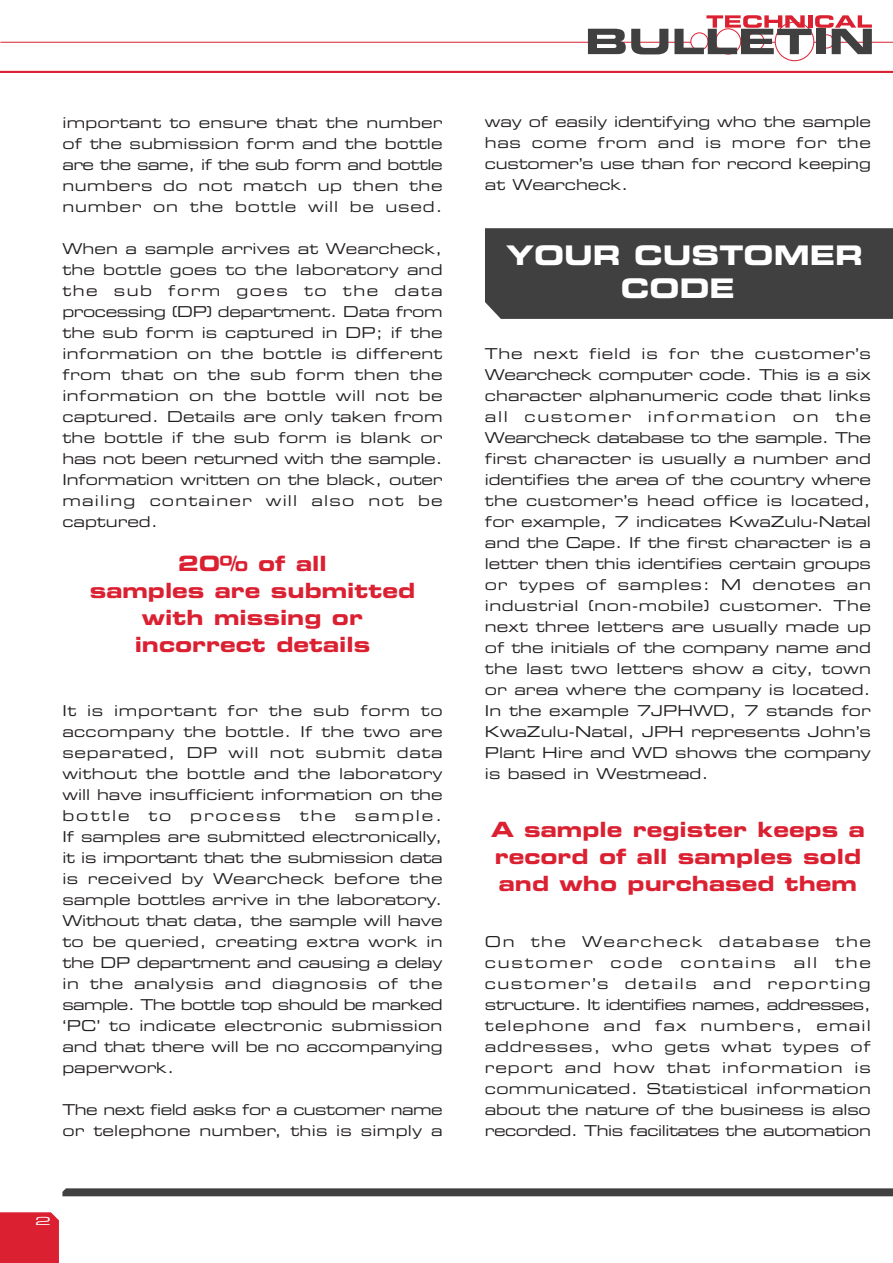
<style>
.page{position:relative;width:893px;height:1263px;background:#fff}
.page>*{position:absolute;margin:0;border:0;box-sizing:border-box;transform-origin:0 0}
.t1{font:27px/33px "Eurostile Bold Extended Two";color:#fff;text-align:center}
.t2{font:21px/27px "Eurostile Bold Extended Two";color:#da2031;text-align:center}
.t3{font:15px/21px "Eurostile Extended Two";letter-spacing:-.005em;color:#231f20;text-align:justify}
.t4{font:15px/21px "Eurostile Extended Two";letter-spacing:-.035em;color:#231f20}
.t5{font:15px "Eurostile Extended Two";letter-spacing:.13em;color:#231f20}
.t6{font:12.15px "Eurostile Extended Roman DTC";color:#fff;scale:1.52 1}
</style>
<div class="page">
<div style="left:485px;top:228px;width:407px;height:91px;background:#404041"></div>
<svg style="left:62px;top:1188px;width:830px;height:8px"></svg>
<hr style="left:0;top:42px;width:892px;height:1px;background:#da2031">
<svg style="left:588px;top:29px;width:37px;height:25px"></svg>
<svg style="left:631px;top:29px;width:37px;height:25px"></svg>
<svg style="left:674px;top:15px;width:197px;height:46px"></svg>
<hr style="left:0;top:71px;width:892px;height:2px;background:#da2031">
<div style="left:0;top:1212px;width:59px;height:51px;background:#da2031"></div>
<p class="t3" style="left:62px;top:114px;width:381px">important to ensure that the number of the submission form and the bottle are the same, if the sub form and bottle numbers do not match up then the number on the bottle will be used.</p>
<p class="t3" style="left:62px;top:240px;width:381px">When a sample arrives at Wearcheck, the bottle goes to the laboratory and the sub form goes to the data processing (DP) department. Data from the sub form is captured in DP; if the information on the bottle is different from that on the sub form then the information on the bottle will not be captured. Details are only taken from the bottle if the sub form is blank or has not been returned with the sample.<br>Information written on the black, outer mailing container will also not be captured.</p>
<h2 class="t2" style="left:90px;top:552px;width:327px">20% of all<br>samples are submitted with missing or incorrect details</h2>
<p class="t3" style="left:62px;top:702px;width:381px">It is important for the sub form to accompany the bottle. If the two are separated, DP will not submit data without the bottle and the laboratory will have insufficient information on the bottle</p>
<p class="t3" style="left:62px;top:807px;width:381px;text-indent:292px">sample.<br>If samples are submitted electronically, it is important that the submission data is received by Wearcheck before the sample bottles arrive in the laboratory.<br>Without that data, the sample will have to be queried, creating extra work in the DP department and causing a delay in the analysis and diagnosis of the sample. The bottle top should be marked ‘PC’ to indicate electronic submission and that there will be no accompanying paperwork.</p>
<p class="t4" style="left:62px;top:1101px;width:381px">The next field asks for a customer name or telephone number, this is simply a</p>
<p class="t3" style="left:148px;top:807px;width:25px">to</p>
<p class="t5" style="left:190px;top:811px;width:92px">process</p>
<p class="t3" style="left:300px;top:807px;width:38px">the</p>
<p class="t6" style="left:35px;top:1216px;width:12px">2</p>
<p class="t3" style="left:485px;top:112px;width:387px">way of easily identifying who the sample has come from and is more for the customer’s use than for record keeping at Wearcheck.</p>
<h1 class="t1" style="left:506px;top:241px;width:358px">YOUR CUSTOMER<br>CODE</h1>
<p class="t3" style="left:485px;top:345px;width:387px">The next field is for the customer’s Wearcheck computer code. This is a six character alphanumeric code that links all customer information on the Wearcheck database to the sample. The first character is usually a number and identifies the area of the country where the customer’s head office is located, for example, 7 indicates KwaZulu-Natal and the Cape. If the first character is a letter then this identifies certain groups or types of samples: M denotes an industrial (non-mobile) customer. The next three letters are usually made up of the initials of the company name and the last two letters show a city, town or area where the company is located.<br>In the example 7JPHWD, 7 stands for KwaZulu-Natal, JPH represents John’s Plant Hire and WD shows the company is based in Westmead.</p>
<h2 class="t2" style="left:491px;top:818px;width:375px;text-align:left">A sample register keeps a record of all samples sold and who purchased them</h2>
<p class="t3" style="left:485px;top:933px;width:387px">On the Wearcheck database the customer code contains all the customer’s details and reporting structure. It identifies names, addresses, telephone and fax numbers, email addresses, who gets what types of report and how that information is communicated. Statistical information about the nature of the business is also recorded. This facilitates the automation</p>
</div>
